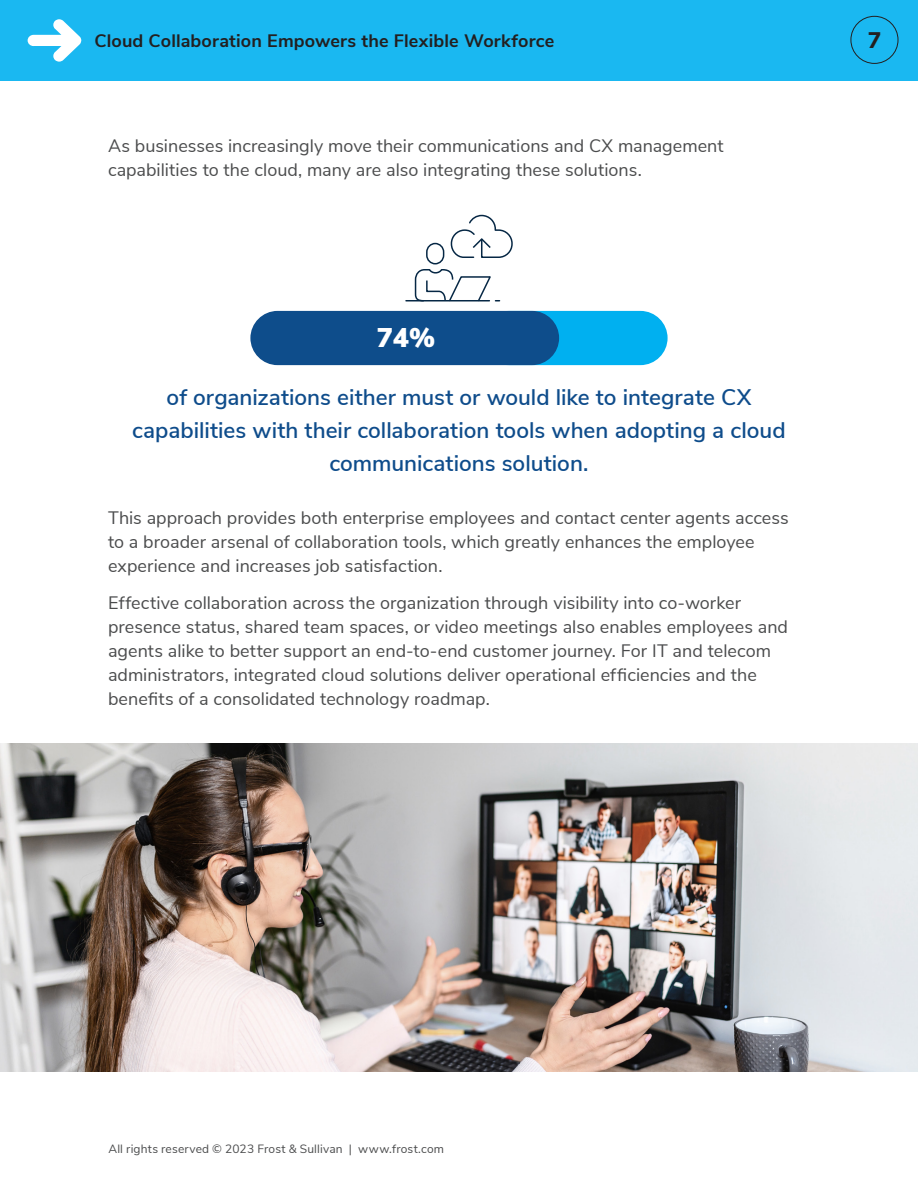
<style>
.page{position:relative;width:918px;height:1188px;background:#fff}
.page>*{position:absolute;margin:0;border:0;box-sizing:border-box;transform-origin:0 0}
.t1{font:900 27px "Nunito Sans";color:#fff}
.Pull_Quote{font:600 22.5px/33px "Nunito Sans";color:#0e4c8b;text-align:center}
.Page_Number{font:800 22.5px "Nunito Sans";color:#231f20}
.Body_Text{font:18px/24px "Nunito Sans";color:#4b4c4d}
.Pull_Quote-2{font:18px/24px "Nunito Sans";color:#4b4c4d}
.Running_Header{font:700 18px "Nunito Sans";letter-spacing:.01em;color:#231f20}
.Inside_Page_Running_Footer{font:12px "Nunito Sans";letter-spacing:.015em;color:#4b4c4d}
</style>
<div class="page">
<div style="left:0;top:0;width:918px;height:81px;background:#1ab8f1"></div>
<svg style="left:28px;top:19px;width:53px;height:43px"></svg>
<div style="left:850px;top:16px;width:48px;height:48px;border:1px solid #231f20;border-radius:50%"></div>
<div style="left:482px;top:311px;width:186px;height:54px;background:#00b0f0;border-radius:27px"></div>
<div style="left:250px;top:311px;width:309px;height:54px;background:#0e4d8b;border-radius:27px"></div>
<hr style="left:406px;top:300px;width:83px;height:1px;background:#062744">
<div style="left:426px;top:243px;width:18px;height:22px;border:2px solid #062744;border-radius:8px"></div>
<svg style="left:450px;top:215px;width:63px;height:43px"></svg>
<svg style="left:414px;top:269px;width:86px;height:33px"></svg>
<img style="left:0;top:744px;width:918px;height:328px">
<p class="Running_Header" style="left:94px;top:28px;width:461px">Cloud Collaboration Empowers the Flexible Workforce</p>
<p class="Page_Number" style="left:868px;top:24px;width:15px">7</p>
<p class="Pull_Quote-2" style="left:108px;top:133px;width:617px">As businesses increasingly move their communications and CX management capabilities to the cloud, many are also integrating these solutions.</p>
<p class="t1" style="left:377px;top:318px;width:60px">74%</p>
<p class="Pull_Quote" style="left:132px;top:379px;width:655px">of organizations either must or would like to integrate CX capabilities with their collaboration tools when adopting a cloud communications solution.</p>
<p class="Pull_Quote-2" style="left:108px;top:504px;width:682px">This approach provides both enterprise employees and contact center agents access to a broader arsenal of collaboration tools, which greatly enhances the employee experience and increases job satisfaction.</p>
<p class="Body_Text" style="left:108px;top:590px;width:682px">Effective collaboration across the organization through visibility into co-worker presence status, shared team spaces, or video meetings also enables employees and agents alike to better support an end-to-end customer journey. For IT and telecom administrators, integrated cloud solutions deliver operational efficiencies and the benefits of a consolidated technology roadmap.</p>
<p class="Inside_Page_Running_Footer" style="left:108px;top:1140px;width:337px">All rights reserved © 2023 Frost &amp; Sullivan | www.frost.com</p>
</div>
